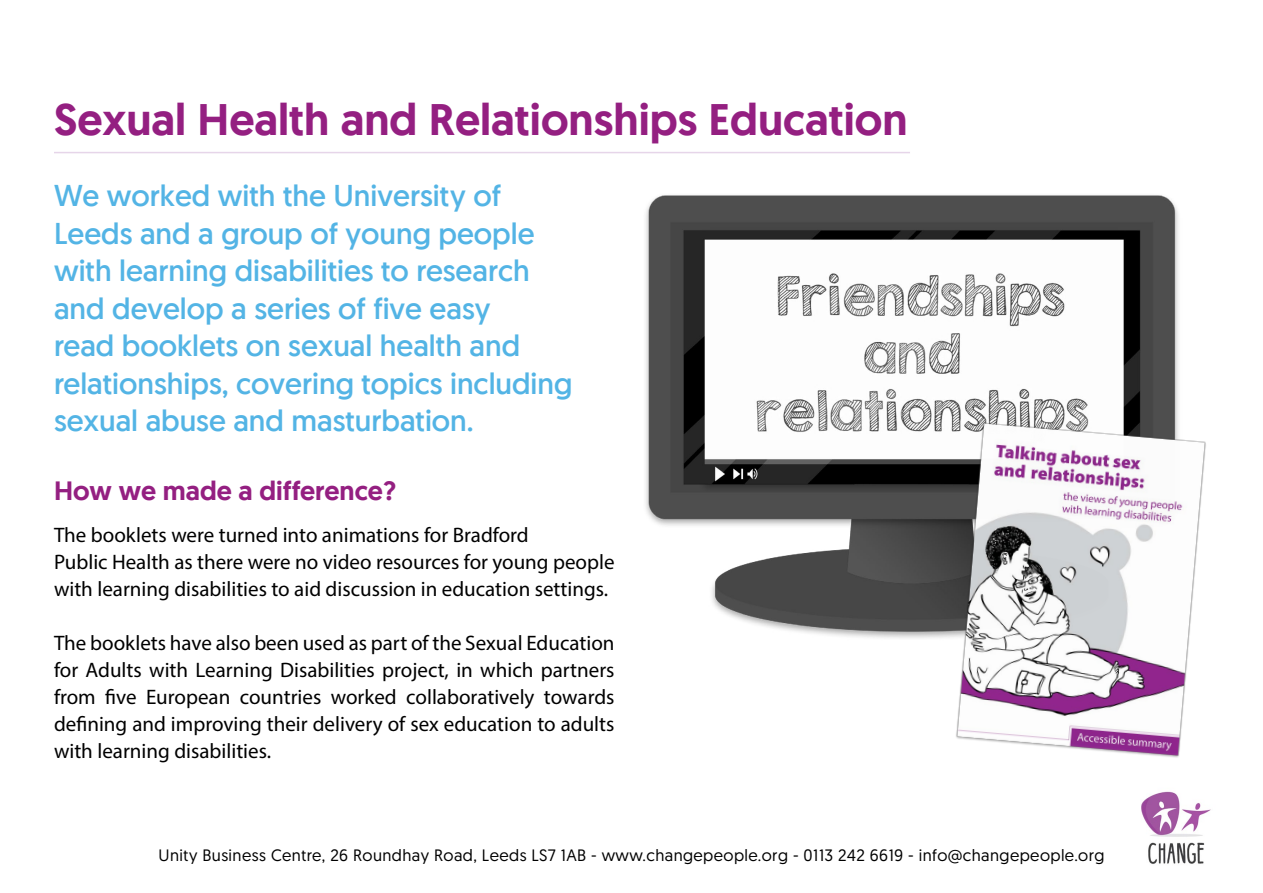
<style>
.page{position:relative;width:1263px;height:893px;background:#fff}
.page>*{position:absolute;margin:0;border:0;box-sizing:border-box;transform-origin:0 0}
.What_We_Did{font:500 45px "Geomanist";color:#941f81}
.What_We_Did-2{font:30px/37.5px "Geomanist";color:#53b4e5}
.Subheadline{font:500 27px "Geomanist";color:#941f81}
.t1{font:21px/27px "Myriad Pro";color:#000}
.t2{font:16.5px "Geomanist";letter-spacing:.025em;color:#000}
</style>
<div class="page">
<img style="left:1141px;top:791px;width:70px;height:73px">
<hr style="left:54px;top:152px;width:856px;height:1px;background:#e6d5e9">
<img style="left:645px;top:195px;width:533px;height:443px">
<img style="left:940px;top:403px;width:266px;height:355px">
<p class="What_We_Did" style="left:54px;top:89px;width:855px">Sexual Health and Relationships Education</p>
<p class="What_We_Did-2" style="left:54px;top:177px;width:520px">We worked with the University of Leeds and a group of young people with learning disabilities to research and develop a series of five easy<br>read booklets on sexual health and relationships, covering topics including sexual abuse and masturbation.</p>
<p class="Subheadline" style="left:54px;top:472px;width:344px">How we made a difference?</p>
<p class="t1" style="left:54px;top:521px;width:476px">The booklets were turned into animations for Bradford</p>
<p class="t1" style="left:54px;top:548px;width:562px">Public Health as there were no video resources for young people with learning disabilities to aid discussion in education settings.</p>
<p class="t1" style="left:54px;top:629px;width:562px;text-align:justify">The booklets have also been used as part of the Sexual Education for Adults with Learning Disabilities project, in which partners from five European countries worked collaboratively towards defining and improving their delivery of sex education to adults with learning disabilities.</p>
<p class="t2" style="left:158px;top:844px;width:947px">Unity Business Centre, 26 Roundhay Road, Leeds LS7 1AB - www.changepeople.org - 0113 242 6619 - info@changepeople.org</p>
</div>
